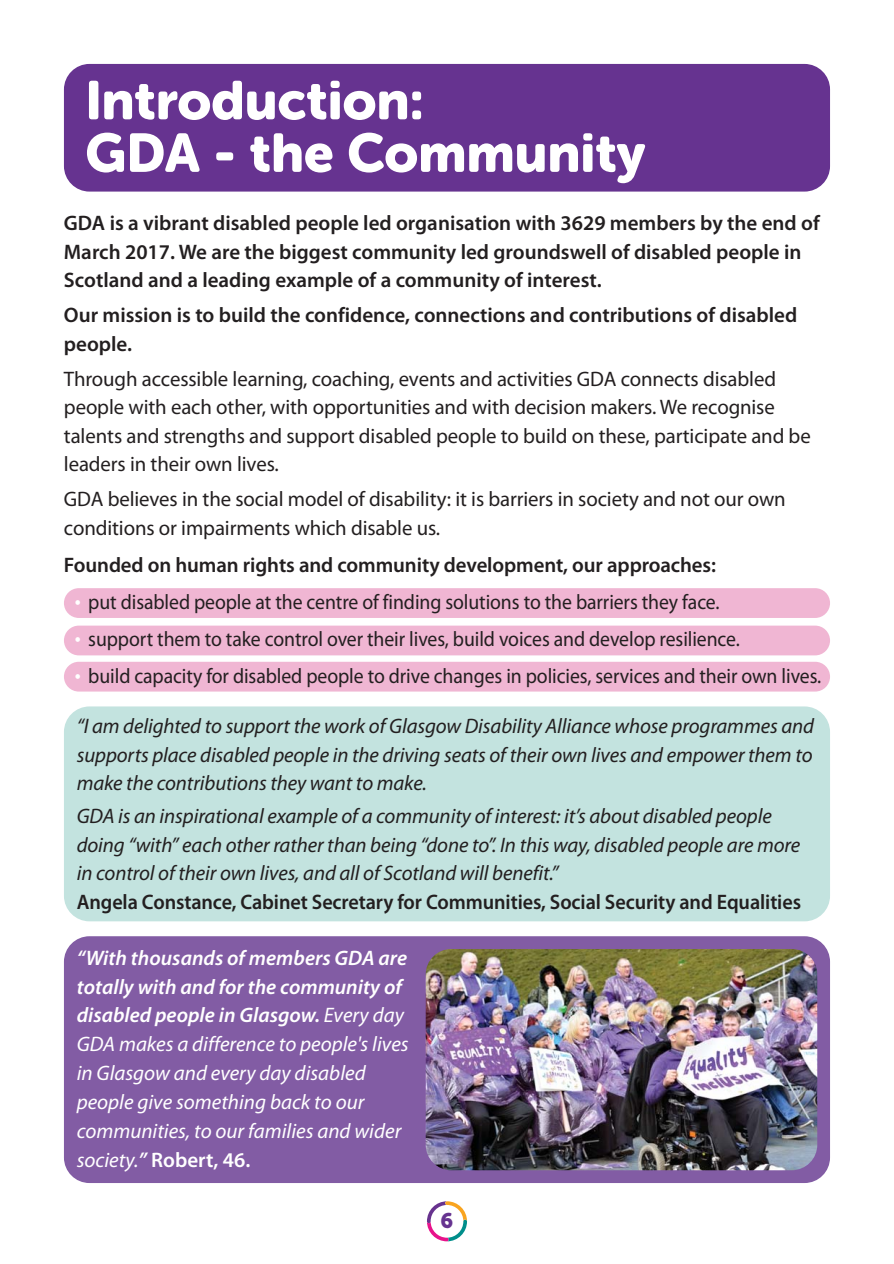
<style>
.page{position:relative;width:894px;height:1264px;background:#fff}
.page>*{position:absolute;margin:0;border:0;box-sizing:border-box;transform-origin:0 0}
.t1{font:54px/52.5px "Museo Sans Rounded 900";color:#fff}
.t2{font:italic 21px/28.5px "Myriad Pro";letter-spacing:-.005em;color:#231f20;text-align:justify}
.t3{font:21px/28.5px "Myriad Pro";letter-spacing:-.005em;color:#231f20}
.t4{font:600 21px/28.5px "Myriad Pro";color:#231f20}
.t5{font:italic 21px/28.8px "Myriad Pro";color:#fff}
.t6{font:21px "Myriad Pro";letter-spacing:-.005em;color:#231f20;scale:.94 1}
.t7{font:600 21px "Myriad Pro";color:#231f20;scale:.96 1}
.t8{font:21px "Museo Sans Rounded 900";color:#663390}
.s1{font-family:"Frutiger Next LTW1 G";color:#fff}
.s2{font-weight:600}
.s3{font-weight:600;font-style:normal}
</style>
<div class="page">
<div style="left:64px;top:936px;width:765px;height:246px;background:#825ca4;border-radius:26px"></div>
<img style="left:425px;top:948px;width:391px;height:221px;border-radius:26px">
<div style="left:64px;top:706px;width:765px;height:215px;background:#c3e3df;border-radius:26px"></div>
<div style="left:64px;top:588px;width:765px;height:29px;background:#f0b6d3;border-radius:15px"></div>
<div style="left:64px;top:625px;width:765px;height:30px;background:#f0b6d3;border-radius:15px"></div>
<div style="left:64px;top:661px;width:765px;height:30px;background:#f0b6d3;border-radius:15px"></div>
<svg style="left:427px;top:1201px;width:40px;height:39px"></svg>
<div style="left:64px;top:64px;width:765px;height:127px;background:#663390;border-radius:26px"></div>
<h1 class="t1" style="left:85px;top:79px;width:561px">Introduction:<br>GDA - the Community</h1>
<p class="t4" style="left:64px;top:211px;width:757px">GDA is a vibrant disabled people led organisation with 3629 members by the end of<br>March 2017. We are the biggest community led groundswell of disabled people in<br>Scotland and a leading example of a community of interest.</p>
<p class="t4" style="left:64px;top:303px;width:734px">Our mission is to build the confidence, connections and contributions of disabled people.</p>
<p class="t3" style="left:64px;top:366px;width:748px">Through accessible learning, coaching, events and activities GDA connects disabled people with each other, with opportunities and with decision makers. We recognise talents and strengths and support disabled people to build on these, participate and be leaders in their own lives.</p>
<p class="t3" style="left:64px;top:486px;width:723px">GDA believes in the social model of disability: it is barriers in society and not our own conditions or impairments which disable us.</p>
<p class="t4" style="left:64px;top:552px;width:653px">Founded on human rights and community development, our approaches:</p>
<p class="t6" style="left:72px;top:593px;width:689px"><span class="s1">•</span> put disabled people at the centre of finding solutions to the barriers they face.</p>
<p class="t6" style="left:72px;top:631px;width:711px"><span class="s1">•</span> support them to take control over their lives, build voices and develop resilience.</p>
<p class="t6" style="left:72px;top:668px;width:797px"><span class="s1">•</span> build capacity for disabled people to drive changes in policies, services and their own lives.</p>
<p class="t2" style="left:77px;top:714px;width:738px">“I am delighted to support the work of Glasgow Disability Alliance whose programmes and supports place disabled people in the driving seats of their own lives and empower them to make the contributions they want to make.</p>
<p class="t2" style="left:77px;top:803px;width:724px;text-align:left">GDA is an inspirational example of a community of interest: it’s about disabled people doing “with” each other rather than being “done to”. In this way, disabled people are more in control of their own lives, and all of Scotland will benefit.”</p>
<p class="t7" style="left:77px;top:893px;width:755px">Angela Constance, Cabinet Secretary for Communities, Social Security and Equalities</p>
<p class="t5" style="left:77px;top:945px;width:333px"><span class="s2">“With thousands of members GDA are totally with and for the community of disabled people in Glasgow.</span> Every day GDA makes a difference to people's lives in Glasgow and every day disabled people give something back to our communities, to our families and wider society.<span class="s2">”</span> <span class="s3">Robert, 46.</span></p>
<p class="t8" style="left:440px;top:1212px;width:14px">6</p>
</div>
